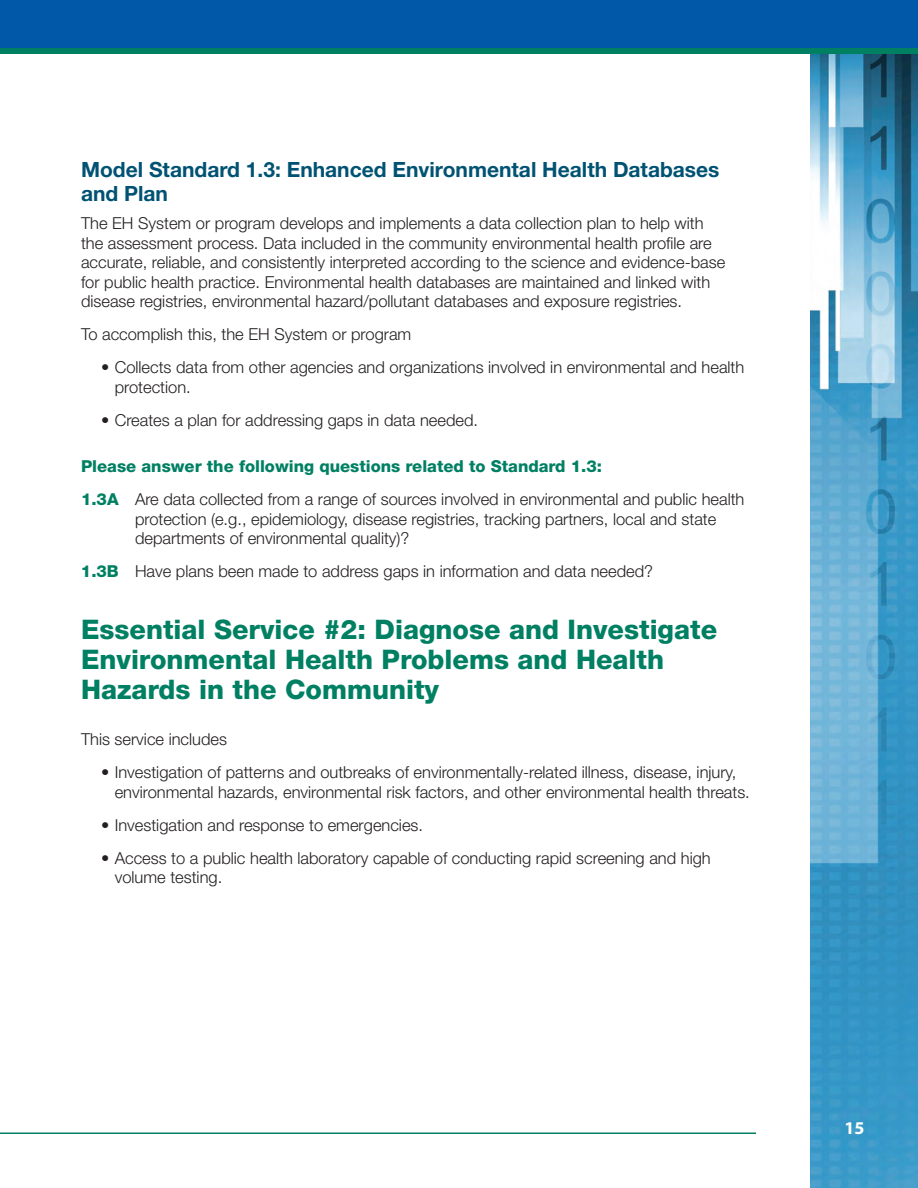
<style>
.page{position:relative;width:918px;height:1188px;background:#fff}
.page>*{position:absolute;margin:0;border:0;box-sizing:border-box;transform-origin:0 0}
.H2_-_Header_2{font:800 27px/30px "Helvetica Neue LT Std";color:#008063}
.H3_-_Header_3{font:700 21px/24px "Helvetica Neue LT Std";color:#005273}
.t1{font:700 18px "Myriad Pro";color:#fff}
.P_-_Body_Text{font:300 16.5px/19.5px "Helvetica Neue LT Std";color:#231f20}
.P_-_Body_Text-2{font:800 16.5px "Helvetica Neue LT Std";color:#008063}
.s1{font-weight:800;color:#008063}
</style>
<div class="page">
<img style="left:810px;top:54px;width:108px;height:1134px">
<div style="left:0;top:0;width:918px;height:53px;background:#0157a8"></div>
<div style="left:0;top:48px;width:918px;height:6px;background:#008063"></div>
<hr style="left:0;top:1132px;width:756px;height:2px;background:#008063">
<p class="H3_-_Header_3" style="left:81px;top:157px;width:640px">Model Standard 1.3: Enhanced Environmental Health Databases and Plan</p>
<p class="P_-_Body_Text" style="left:81px;top:214px;width:646px">The EH System or program develops and implements a data collection plan to help with the assessment process. Data included in the community environmental health profile are accurate, reliable, and consistently interpreted according to the science and evidence-base for public health practice. Environmental health databases are maintained and linked with disease registries, environmental hazard/pollutant databases and exposure registries.</p>
<p class="P_-_Body_Text" style="left:81px;top:325px;width:332px">To accomplish this, the EH System or program</p>
<p class="P_-_Body_Text" style="left:115px;top:358px;width:631px;text-indent:-14px">• Collects data from other agencies and organizations involved in environmental and health protection.</p>
<p class="P_-_Body_Text" style="left:101px;top:410px;width:375px">• Creates a plan for addressing gaps in data needed.</p>
<p class="P_-_Body_Text-2" style="left:81px;top:457px;width:523px">Please answer the following questions related to Standard 1.3:</p>
<p class="P_-_Body_Text" style="left:135px;top:490px;width:611px;text-indent:-54px"><span class="s1">1.3A</span> Are data collected from a range of sources involved in environmental and public health protection (e. g. , epidemiology, disease registries, tracking partners, local and state departments of environmental quality)?</p>
<p class="P_-_Body_Text" style="left:81px;top:562px;width:574px"><span class="s1">1.3B</span> Have plans been made to address gaps in information and data needed?</p>
<p class="H2_-_Header_2" style="left:81px;top:614px;width:638px">Essential Service #2: Diagnose and Investigate<br>Environmental Health Problems and Health<br>Hazards in the Community</p>
<p class="P_-_Body_Text" style="left:81px;top:730px;width:148px">This service includes</p>
<p class="P_-_Body_Text" style="left:115px;top:763px;width:633px;text-indent:-14px">• Investigation of patterns and outbreaks of environmentally-related illness, disease, injury, environmental hazards, environmental risk factors, and other environmental health threats.</p>
<p class="P_-_Body_Text" style="left:101px;top:815px;width:320px">• Investigation and response to emergencies.</p>
<p class="P_-_Body_Text" style="left:115px;top:848px;width:598px;text-indent:-14px">• Access to a public health laboratory capable of conducting rapid screening and high volume testing.</p>
<p class="t1" style="left:844px;top:1118px;width:21px">15</p>
</div>
